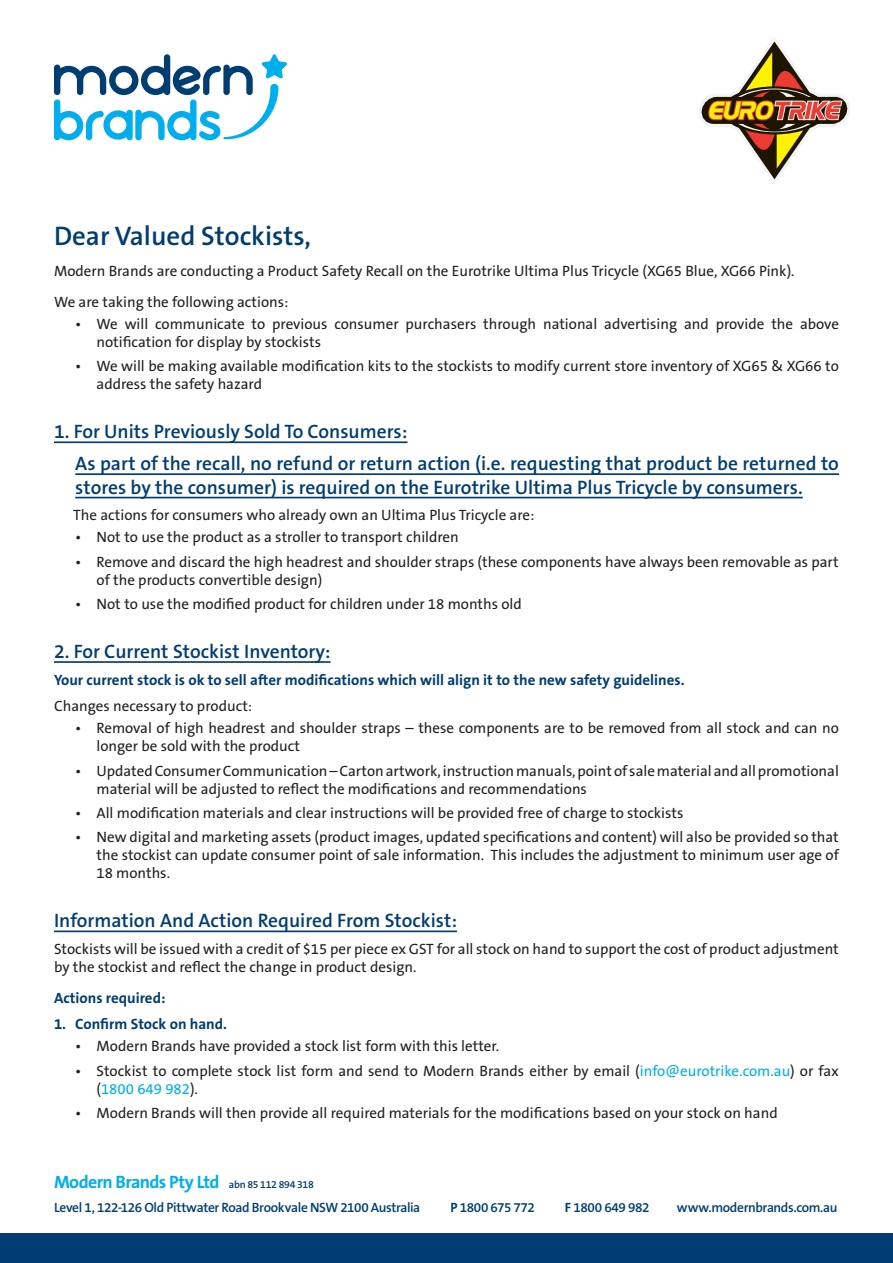
<style>
.page{position:relative;width:893px;height:1263px;background:#fff}
.page>*{position:absolute;margin:0;border:0;box-sizing:border-box;transform-origin:0 0}
.t1{font:600 27px "The Sans B6";color:#003d72}
.t2{font:600 19.5px/32px "The Sans B6";color:#003d72}
.t3{font:700 18px "The Sans B7";letter-spacing:-.035em;color:#00aeef}
.t4{font:15px/18px "The Sans B5 Plain";color:#231f20}
.t5{font:700 15px "The Sans B7";color:#003d72}
.t6{font:600 13.5px "The Sans B6";letter-spacing:-.03em;color:#003d72}
.s1{color:#00aeef}
.s2{font-family:"The Sans B6";font-weight:600;font-size:10.5px;color:#003d72}
.s3{font-family:"The Sans B7";font-weight:700}
</style>
<div class="page">
<svg style="left:54px;top:54px;width:233px;height:86px"></svg>
<div style="left:0;top:1233px;width:893px;height:30px;background:#003d72"></div>
<hr style="left:54px;top:441px;width:354px;height:2px;background:#003d72">
<hr style="left:75px;top:473px;width:764px;height:2px;background:#003d72">
<hr style="left:75px;top:497px;width:728px;height:1px;background:#003d72">
<hr style="left:54px;top:661px;width:276px;height:2px;background:#003d72">
<hr style="left:54px;top:930px;width:403px;height:2px;background:#003d72">
<svg style="left:699px;top:37px;width:151px;height:147px"></svg>
<h1 class="t1" style="left:54px;top:222px;width:258px">Dear Valued Stockists,</h1>
<p class="t4" style="left:54px;top:256px;width:742px;line-height:30.8px">Modern Brands are conducting a Product Safety Recall on the Eurotrike Ultima Plus Tricycle (XG65 Blue, XG66 Pink).<br>We are taking the following actions:</p>
<p class="t4" style="left:97px;top:315px;width:744px;text-indent:-21px">• We will communicate to previous consumer purchasers through national advertising and provide the above notification for display by stockists</p>
<p class="t4" style="left:97px;top:358px;width:744px;text-indent:-21px">• We will be making available modification kits to the stockists to modify current store inventory of XG65 &amp; XG66 to address the safety hazard</p>
<h2 class="t2" style="left:75px;top:416px;width:765px;text-indent:-21px">1. For Units Previously Sold To Consumers:<br>As part of the recall, no refund or return action (i.e. requesting that product be returned to</h2>
<h2 class="t2" style="left:75px;top:472px;width:729px">stores by the consumer) is required on the Eurotrike Ultima Plus Tricycle by consumers.</h2>
<p class="t4" style="left:73px;top:507px;width:463px">The actions for consumers who already own an Ultima Plus Tricycle are:</p>
<p class="t4" style="left:75px;top:529px;width:385px">• Not to use the product as a stroller to transport children</p>
<p class="t4" style="left:97px;top:553px;width:744px;text-indent:-21px">• Remove and discard the high headrest and shoulder straps (these components have always been removable as part of the products convertible design)</p>
<p class="t4" style="left:75px;top:596px;width:448px">• Not to use the modified product for children under 18 months old</p>
<h2 class="t2" style="left:54px;top:636px;width:278px">2. For Current Stockist Inventory:</h2>
<p class="t5" style="left:54px;top:671px;width:632px">Your current stock is ok to sell after modifications which will align it to the new safety guidelines.</p>
<p class="t4" style="left:54px;top:697px;width:200px">Changes necessary to product:</p>
<p class="t4" style="left:97px;top:720px;width:744px;text-indent:-21px">• Removal of high headrest and shoulder straps – these components are to be removed from all stock and can no longer be sold with the product</p>
<p class="t4" style="left:97px;top:762px;width:744px;text-indent:-21px">• Updated Consumer Communication – Carton artwork, instruction manuals, point of sale material and all promotional material will be adjusted to reflect the modifications and recommendations</p>
<p class="t4" style="left:75px;top:804px;width:610px">• All modification materials and clear instructions will be provided free of charge to stockists</p>
<p class="t4" style="left:97px;top:829px;width:744px;text-align:justify;text-indent:-21px">• New digital and marketing assets (product images, updated specifications and content) will also be provided so that the stockist can update consumer point of sale information. This includes the adjustment to minimum user age of 18 months.</p>
<h2 class="t2" style="left:54px;top:905px;width:405px">Information And Action Required From Stockist:</h2>
<p class="t4" style="left:54px;top:940px;width:786px">Stockists will be issued with a credit of $15 per piece ex GST for all stock on hand to support the cost of product adjustment by the stockist and reflect the change in product design.</p>
<p class="t5" style="left:54px;top:990px;width:113px">Actions required:</p>
<p class="t5" style="left:54px;top:1016px;width:175px">1. Confirm Stock on hand.</p>
<p class="t4" style="left:75px;top:1038px;width:425px">• Modern Brands have provided a stock list form with this letter.</p>
<p class="t4" style="left:97px;top:1062px;width:744px;text-indent:-21px">• Stockist to complete stock list form and send to Modern Brands either by email (<span class="s1">info@eurotrike.com.au</span>) or fax (<span class="s1">1800 649 982</span>).</p>
<p class="t4" style="left:75px;top:1105px;width:704px">• Modern Brands will then provide all required materials for the modifications based on your stock on hand</p>
<p class="t3" style="left:54px;top:1172px;width:261px">Modern Brands Pty Ltd <span class="s2">abn 85 112 894 318</span></p>
<p class="t6" style="left:54px;top:1200px;width:368px">Level 1, 122-126 Old Pittwater Road Brookvale NSW 2100 Australia</p>
<p class="t6" style="left:450px;top:1200px;width:86px"><span class="s3">P</span> 1800 675 772</p>
<p class="t6" style="left:565px;top:1200px;width:86px"><span class="s3">F</span> 1800 649 982</p>
<p class="t6" style="left:677px;top:1200px;width:162px">www.modernbrands.com.au</p>
</div>
